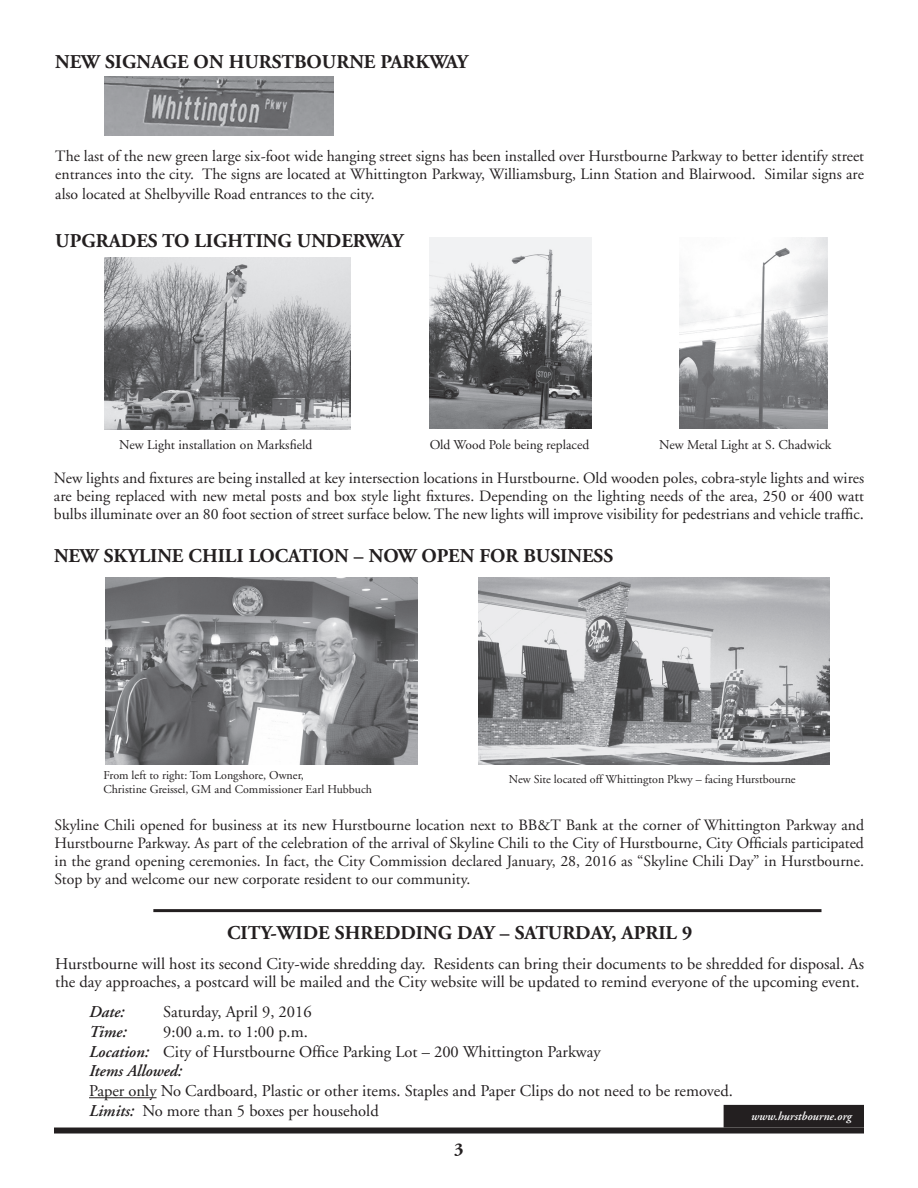
<style>
.page{position:relative;width:918px;height:1188px;background:#fff}
.page>*{position:absolute;margin:0;border:0;box-sizing:border-box;transform-origin:0 0}
.t1{font:700 19.5px "Adobe Garamond";color:#231f20}
.t2{font:700 18px "Adobe Garamond Pro";color:#231f20}
.t3{font:16.5px/19.8px "Adobe Garamond";color:#231f20}
.t4{font:italic 600 16.5px "Adobe Garamond";color:#231f20}
.t5{font:15.75px/18px "Adobe Garamond";color:#231f20;text-align:justify}
.t6{font:13.5px "Adobe Garamond";color:#231f20}
.t7{font:12px/14.4px "Adobe Garamond";color:#231f20}
.t8{font:italic 600 12px "Adobe Garamond";color:#fff}
.s1{font-size:16.5px}
.s2{font-weight:600;font-style:italic}
</style>
<div class="page">
<div style="left:54px;top:1128px;width:810px;height:6px;background:#231f20"></div>
<div style="left:724px;top:1106px;width:139px;height:21px;background:#231f20"></div>
<div style="left:724px;top:1105px;width:140px;height:23px;border:2px solid #231f20"></div>
<hr style="left:89px;top:1097px;width:68px;height:1px;background:#231f20">
<img style="left:105px;top:257px;width:245px;height:173px">
<img style="left:430px;top:237px;width:162px;height:191px">
<img style="left:680px;top:237px;width:148px;height:191px">
<img style="left:105px;top:578px;width:313px;height:187px">
<img style="left:478px;top:578px;width:351px;height:187px">
<hr style="left:153px;top:909px;width:669px;height:3px;background:#231f20">
<img style="left:105px;top:76px;width:229px;height:59px">
<p class="t1" style="left:55px;top:51px;width:414px">NEW SIGNAGE ON HURSTBOURNE PARKWAY</p>
<p class="t5" style="left:55px;top:148px;width:810px">The last of the new green large six-foot wide hanging street signs has been installed over Hurstbourne Parkway to better identify street entrances into the city. The signs are located at Whittington Parkway, Williamsburg, Linn Station and Blairwood. Similar signs are</p>
<p class="t5" style="left:55px;top:185px;width:321px">also located at Shelbyville Road entrances to the city.</p>
<p class="t1" style="left:55px;top:230px;width:350px">UPGRADES TO LIGHTING UNDERWAY</p>
<p class="t6" style="left:119px;top:437px;width:195px">New Light installation on Marksfield</p>
<p class="t6" style="left:430px;top:437px;width:161px">Old Wood Pole being replaced</p>
<p class="t6" style="left:659px;top:437px;width:174px">New Metal Light at S. Chadwick</p>
<p class="t5" style="left:54px;top:469px;width:812px">New lights and fixtures are being installed at key intersection locations in Hurstbourne. Old wooden poles, cobra-style lights and wires are being replaced with new metal posts and box style light fixtures. Depending on the lighting needs of the area, 250 or 400 watt bulbs illuminate over an 80 foot section of street surface below. The new lights will improve visibility for pedestrians and vehicle traffic<span class="s1">.</span></p>
<p class="t1" style="left:54px;top:545px;width:561px">NEW SKYLINE CHILI LOCATION – NOW OPEN FOR BUSINESS</p>
<p class="t7" style="left:103px;top:768px;width:270px">From left to right: Tom Longshore, Owner,<br>Christine Greissel, GM and Commissioner Earl Hubbuch</p>
<p class="t7" style="left:509px;top:772px;width:288px">New Site located off Whittington Pkwy – facing Hurstbourne</p>
<p class="t5" style="left:55px;top:817px;width:811px">Skyline Chili opened for business at its new Hurstbourne location next to BB&amp;T Bank at the corner of Whittington Parkway and Hurstbourne Parkway. As part of the celebration of the arrival of Skyline Chili to the City of Hurstbourne, City Officials participated in the grand opening ceremonies. In fact, the City Commission declared January, 28, 2016 as “Skyline Chili Day” in Hurstbourne.<br>Stop by and welcome our new corporate resident to our community.</p>
<p class="t1" style="left:227px;top:922px;width:467px">CITY-WIDE SHREDDING DAY – SATURDAY, APRIL 9</p>
<p class="t3" style="left:55px;top:955px;width:810px;line-height:18px">Hurstbourne will host its second City-wide shredding day. Residents can bring their documents to be shredded for disposal. As the day approaches, a postcard will be mailed and the City website will be updated to remind everyone of the upcoming event.</p>
<p class="t4" style="left:89px;top:1003px;width:37px">Date:</p>
<p class="t3" style="left:163px;top:1002px;width:150px">Saturday, April 9, 2016</p>
<p class="t4" style="left:89px;top:1022px;width:39px">Time:</p>
<p class="t3" style="left:89px;top:1022px;width:513px;text-indent:74px">9:00 a.m. to 1:00 p.m.<br><span class="s2">Location:</span> City of Hurstbourne Office Parking Lot – 200 Whittington Parkway<br><span class="s2">Items Allowed:</span></p>
<p class="t3" style="left:89px;top:1081px;width:645px">Paper only No Cardboard, Plastic or other items. Staples and Paper Clips do not need to be removed.<br><span class="s2">Limits:</span> No more than 5 boxes per household</p>
<p class="t8" style="left:751px;top:1110px;width:102px">www.hurstbourne.org</p>
<p class="t2" style="left:454px;top:1139px;width:11px">3</p>
</div>
